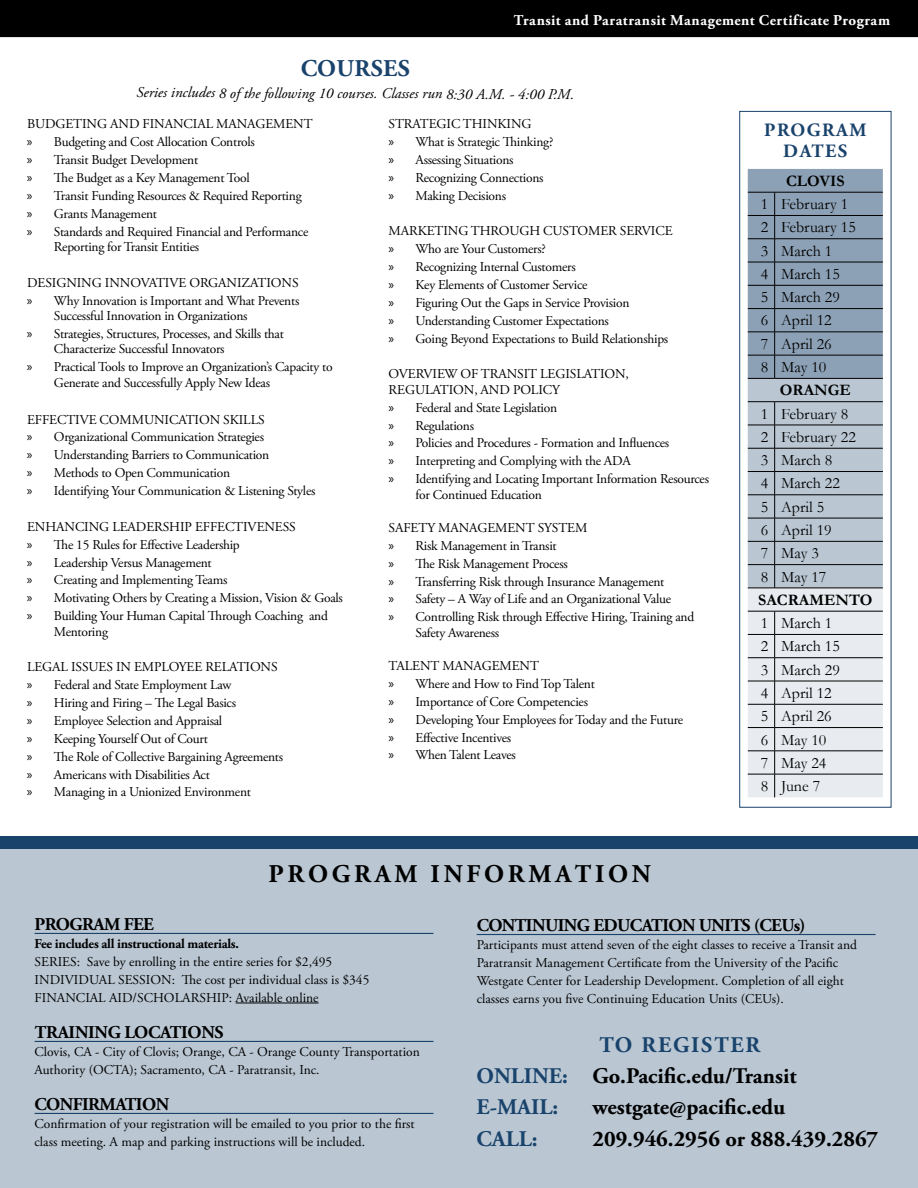
<style>
.page{position:relative;width:918px;height:1188px;background:#fff}
.page>*{position:absolute;margin:0;border:0;box-sizing:border-box;transform-origin:0 0}
.t1{font:700 25.5px "Adobe Garamond Pro";letter-spacing:.145em;color:#000}
.t2{font:700 24px "Adobe Garamond Pro";letter-spacing:.015em;color:#1a436c}
.t3{font:700 22.35px/31.2px "Adobe Garamond Pro";color:#1a436c}
.t4{font:700 22.35px "Adobe Garamond Pro";color:#000}
.t5{font:700 18.75px/20.4px "Adobe Garamond Pro";letter-spacing:.08em;color:#1a436c;text-align:center}
.t6{font:700 18px "Adobe Garamond Pro";letter-spacing:-.03em;color:#000}
.t7{font:16.05px/23.2px "Garamond";color:#000}
.t8{font:700 16.05px "Garamond";color:#000}
.t9{font:italic 15px "Adobe Garamond Pro";color:#000}
.t10{font:700 15px "Adobe Garamond Pro";letter-spacing:.035em;color:#fff}
.t11{font:13.5px/17.9px "Adobe Garamond Pro";letter-spacing:-.02em;color:#000}
.t12{font:13.5px/18px "Adobe Garamond Pro";color:#000}
.t13{font:700 13.5px "Adobe Garamond Pro";letter-spacing:-.02em;color:#000}
.s1{font-family:"Myriad Pro"}
.s2{color:#000}
</style>
<div class="page">
<div style="left:0;top:0;width:918px;height:37px;background:#000"></div>
<div style="left:0;top:848px;width:918px;height:340px;background:#bac7d3"></div>
<hr style="left:477px;top:934px;width:399px;height:1px;background:#1a436c">
<hr style="left:35px;top:933px;width:398px;height:1px;background:#1a436c">
<hr style="left:236px;top:1003px;width:83px;height:1px;background:#000">
<hr style="left:35px;top:1041px;width:398px;height:1px;background:#1a436c">
<hr style="left:35px;top:1113px;width:398px;height:1px;background:#1a436c">
<div style="left:0;top:836px;width:918px;height:12px;background:#1a436c"></div>
<svg style="left:748px;top:169px;width:135px;height:628px;background:#b2bdc9"></svg>
<div style="left:739px;top:111px;width:152px;height:697px;border:1px solid #1a436c"></div>
<p class="t10" style="left:514px;top:12px;width:378px">Transit and Paratransit Management Certificate Program</p>
<h2 class="t2" style="left:301px;top:55px;width:111px">COURSES</h2>
<p class="t9" style="left:137px;top:84px;width:439px">Series includes 8 of the following 10 courses. Classes run 8:30 A.M. - 4:00 P.M.</p>
<p class="t11" style="left:27px;top:116px;width:287px">BUDGETING AND FINANCIAL MANAGEMENT <span class="s1">»</span> Budgeting and Cost Allocation Controls<br><span class="s1">»</span> Transit Budget Development<br><span class="s1">»</span> The Budget as a Key Management Tool<br><span class="s1">»</span> Transit Funding Resources &amp; Required Reporting<br><span class="s1">»</span> Grants Management<br><span class="s1">»</span> Standards and Required Financial and Performance</p>
<p class="t11" style="left:54px;top:238px;width:147px">Reporting for Transit Entities</p>
<p class="t11" style="left:27px;top:274px;width:274px">DESIGNING INNOVATIVE ORGANIZATIONS <span class="s1">»</span> Why Innovation is Important and What Prevents</p>
<p class="t11" style="left:27px;top:307px;width:258px;text-indent:27px">Successful Innovation in Organizations<br><span class="s1">»</span> Strategies, Structures, Processes, and Skills that</p>
<p class="t11" style="left:27px;top:341px;width:307px;text-indent:27px">Characterize Successful Innovators<br><span class="s1">»</span> Practical Tools to Improve an Organization’s Capacity to</p>
<p class="t11" style="left:54px;top:374px;width:218px">Generate and Successfully Apply New Ideas</p>
<p class="t11" style="left:27px;top:411px;width:290px">EFFECTIVE COMMUNICATION SKILLS<br><span class="s1">»</span> Organizational Communication Strategies<br><span class="s1">»</span> Understanding Barriers to Communication<br><span class="s1">»</span> Methods to Open Communication<br><span class="s1">»</span> Identifying Your Communication &amp; Listening Styles</p>
<p class="t11" style="left:27px;top:518px;width:317px">ENHANCING LEADERSHIP EFFECTIVENESS<br><span class="s1">»</span> The 15 Rules for Effective Leadership<br><span class="s1">»</span> Leadership Versus Management<br><span class="s1">»</span> Creating and Implementing Teams<br><span class="s1">»</span> Motivating Others by Creating a Mission, Vision &amp; Goals <span class="s1">»</span> Building Your Human Capital Through Coaching and</p>
<p class="t11" style="left:54px;top:623px;width:56px">Mentoring</p>
<p class="t11" style="left:27px;top:659px;width:258px">LEGAL ISSUES IN EMPLOYEE RELATIONS <span class="s1">»</span> Federal and State Employment Law<br><span class="s1">»</span> Hiring and Firing – The Legal Basics<br><span class="s1">»</span> Employee Selection and Appraisal<br><span class="s1">»</span> Keeping Yourself Out of Court<br><span class="s1">»</span> The Role of Collective Bargaining Agreements <span class="s1">»</span> Americans with Disabilities Act<br><span class="s1">»</span> Managing in a Unionized Environment</p>
<p class="t11" style="left:389px;top:115px;width:166px">STRATEGIC THINKING<br><span class="s1">»</span> What is Strategic Thinking? <span class="s1">»</span> Assessing Situations<br><span class="s1">»</span> Recognizing Connections<br><span class="s1">»</span> Making Decisions</p>
<p class="t11" style="left:389px;top:223px;width:286px">MARKETING THROUGH CUSTOMER SERVICE <span class="s1">»</span> Who are Your Customers?<br><span class="s1">»</span> Recognizing Internal Customers<br><span class="s1">»</span> Key Elements of Customer Service<br><span class="s1">»</span> Figuring Out the Gaps in Service Provision<br><span class="s1">»</span> Understanding Customer Expectations<br><span class="s1">»</span> Going Beyond Expectations to Build Relationships</p>
<p class="t11" style="left:389px;top:367px;width:242px;line-height:15.5px">OVERVIEW OF TRANSIT LEGISLATION,<br>REGULATION, AND POLICY</p>
<p class="t11" style="left:389px;top:399px;width:322px"><span class="s1">»</span> Federal and State Legislation<br><span class="s1">»</span> Regulations<br><span class="s1">»</span> Policies and Procedures - Formation and Influences<br><span class="s1">»</span> Interpreting and Complying with the ADA<br><span class="s1">»</span> Identifying and Locating Important Information Resources</p>
<p class="t11" style="left:416px;top:486px;width:128px">for Continued Education</p>
<p class="t11" style="left:389px;top:519px;width:307px">SAFETY MANAGEMENT SYSTEM<br><span class="s1">»</span> Risk Management in Transit<br><span class="s1">»</span> The Risk Management Process<br><span class="s1">»</span> Transferring Risk through Insurance Management<br><span class="s1">»</span> Safety – A Way of Life and an Organizational Value<br><span class="s1">»</span> Controlling Risk through Effective Hiring, Training and</p>
<p class="t11" style="left:416px;top:624px;width:85px">Safety Awareness</p>
<p class="t11" style="left:389px;top:657px;width:296px">TALENT MANAGEMENT<br><span class="s1">»</span> Where and How to Find Top Talent<br><span class="s1">»</span> Importance of Core Competencies<br><span class="s1">»</span> Developing Your Employees for Today and the Future <span class="s1">»</span> Effective Incentives<br><span class="s1">»</span> When Talent Leaves</p>
<h1 class="t1" style="left:268px;top:859px;width:384px">PROGRAM INFORMATION</h1>
<h3 class="t5" style="left:764px;top:120px;width:104px">PROGRAM<br>DATES</h3>
<p class="t8" style="left:786px;top:170px;width:60px">CLOVIS</p>
<p class="t7" style="left:761px;top:192px;width:97px">1 February 1<br>2 February 15<br>3 March 1<br>4 March 15<br>5 March 29<br>6 April 12<br>7 April 26<br>8 May 10</p>
<p class="t8" style="left:780px;top:379px;width:72px">ORANGE</p>
<p class="t7" style="left:761px;top:402px;width:97px">1 February 8<br>2 February 22<br>3 March 8<br>4 March 22<br>5 April 5<br>6 April 19<br>7 May 3<br>8 May 17</p>
<p class="t8" style="left:758px;top:589px;width:116px">SACRAMENTO</p>
<p class="t7" style="left:761px;top:611px;width:81px">1 March 1<br>2 March 15<br>3 March 29<br>4 April 12<br>5 April 26<br>6 May 10<br>7 May 24<br>8 June 7</p>
<h3 class="t6" style="left:35px;top:913px;width:121px">PROGRAM FEE</h3>
<p class="t13" style="left:35px;top:935px;width:206px">Fee includes all instructional materials.</p>
<p class="t12" style="left:35px;top:953px;width:336px">SERIES: Save by enrolling in the entire series for $2,495<br>INDIVIDUAL SESSION: The cost per individual class is $345<br>FINANCIAL AID/SCHOLARSHIP: Available online</p>
<h3 class="t6" style="left:35px;top:1021px;width:191px">TRAINING LOCATIONS</h3>
<p class="t12" style="left:35px;top:1043px;width:387px">Clovis, CA - City of Clovis; Orange, CA - Orange County Transportation<br>Authority (OCTA); Sacramento, CA - Paratransit, Inc.</p>
<h3 class="t6" style="left:35px;top:1093px;width:136px">CONFIRMATION</h3>
<p class="t12" style="left:35px;top:1115px;width:382px">Confirmation of your registration will be emailed to you prior to the first class meeting. A map and parking instructions will be included.</p>
<h3 class="t6" style="left:477px;top:915px;width:331px">CONTINUING EDUCATION UNITS (CEUs)</h3>
<p class="t12" style="left:477px;top:936px;width:382px">Participants must attend seven of the eight classes to receive a Transit and Paratransit Management Certificate from the University of the Pacific Westgate Center for Leadership Development. Completion of all eight classes earns you five Continuing Education Units (CEUs).</p>
<h3 class="t3" style="left:476px;top:1030px;width:322px;text-indent:123px">TO REGISTER<br>ONLINE: <span class="s2">Go.Pacific.edu/Transit<br></span>E-MAIL:</h3>
<h3 class="t4" style="left:593px;top:1094px;width:194px">westgate@pacific.edu</h3>
<h3 class="t3" style="left:476px;top:1123px;width:63px">CALL:</h3>
<h3 class="t4" style="left:593px;top:1126px;width:287px">209.946.2956 or 888.439.2867</h3>
</div>
